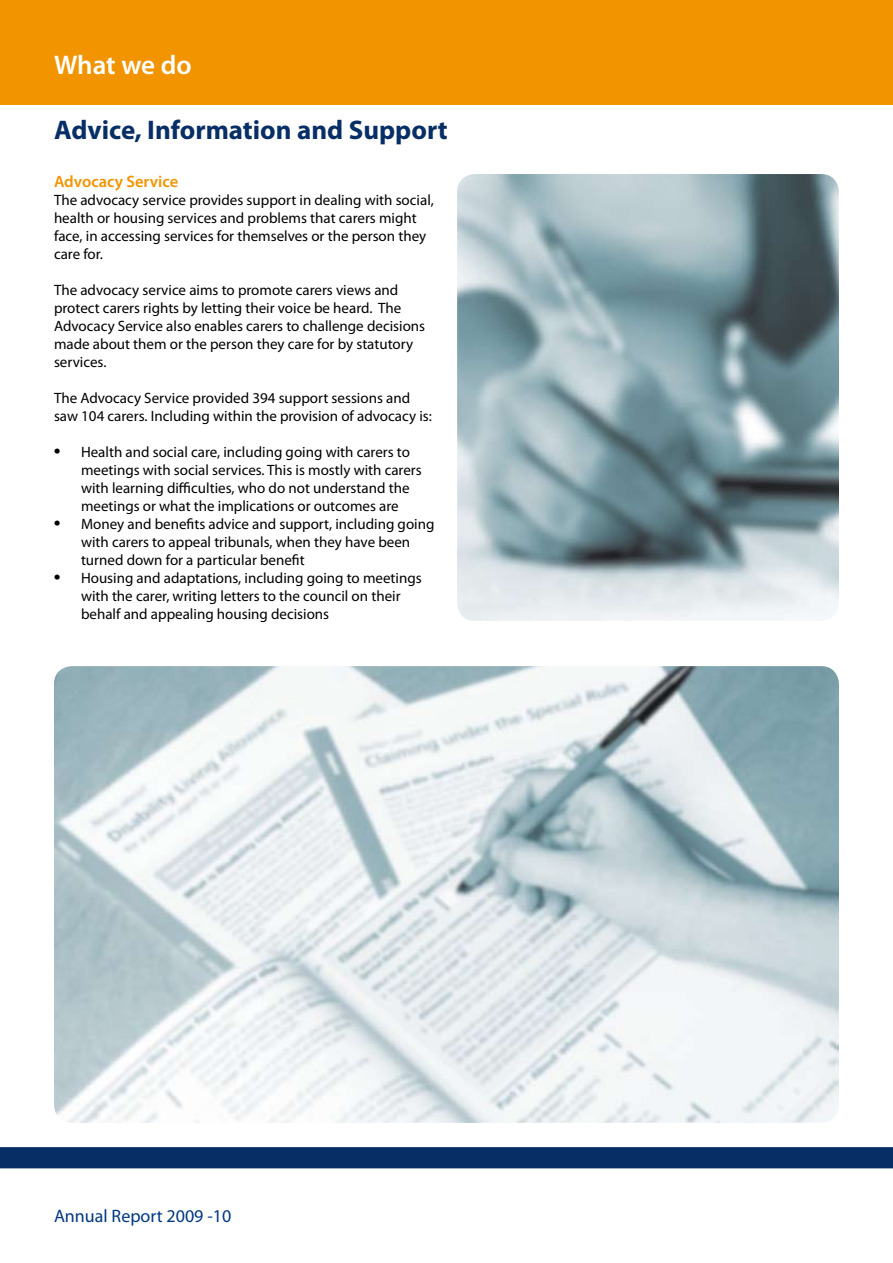
<style>
.page{position:relative;width:893px;height:1263px;background:#fff}
.page>*{position:absolute;margin:0;border:0;box-sizing:border-box;transform-origin:0 0}
.t1{font:700 27px "Myriad Pro";color:#072e65}
.t2{font:600 27px "Myriad Pro";letter-spacing:-.005em;color:#fff}
.t3{font:18px "Myriad Pro";color:#003882}
.t4{font:600 16.5px "Myriad Pro";color:#f29400}
.t5{font:15px/18px "Myriad Pro";color:#000}
.s1{font-family:"Times";font-size:18px}
</style>
<div class="page">
<div style="left:0;top:1147px;width:893px;height:21px;background:#072e65"></div>
<div style="left:0;top:0;width:893px;height:104px;background:#f29400"></div>
<img style="left:457px;top:174px;width:382px;height:447px">
<img style="left:54px;top:666px;width:785px;height:457px">
<h1 class="t2" style="left:54px;top:48px;width:139px">What we do</h1>
<h1 class="t1" style="left:54px;top:112px;width:395px">Advice, Information and Support</h1>
<p class="t4" style="left:54px;top:171px;width:126px">Advocacy Service</p>
<p class="t5" style="left:54px;top:190px;width:381px">The advocacy service provides support in dealing with social, health or housing services and problems that carers might face, in accessing services for themselves or the person they care for.</p>
<p class="t5" style="left:54px;top:280px;width:373px">The advocacy service aims to promote carers views and protect carers rights by letting their voice be heard. The Advocacy Service also enables carers to challenge decisions made about them or the person they care for by statutory services.</p>
<p class="t5" style="left:54px;top:388px;width:379px">The Advocacy Service provided 394 support sessions and saw 104 carers. Including within the provision of advocacy is:</p>
<p class="t5" style="left:81px;top:442px;width:342px;text-indent:-27px"><span class="s1">•</span> Health and social care, including going with carers to meetings with social services. This is mostly with carers with learning difficulties, who do not understand the meetings or what the implications or outcomes are</p>
<p class="t5" style="left:81px;top:514px;width:355px;text-indent:-27px"><span class="s1">•</span> Money and benefits advice and support, including going with carers to appeal tribunals, when they have been turned down for a particular benefit</p>
<p class="t5" style="left:81px;top:568px;width:342px;text-indent:-27px"><span class="s1">•</span> Housing and adaptations, including going to meetings with the carer, writing letters to the council on their behalf and appealing housing decisions</p>
<p class="t3" style="left:54px;top:1205px;width:179px">Annual Report 2009 -10</p>
</div>
